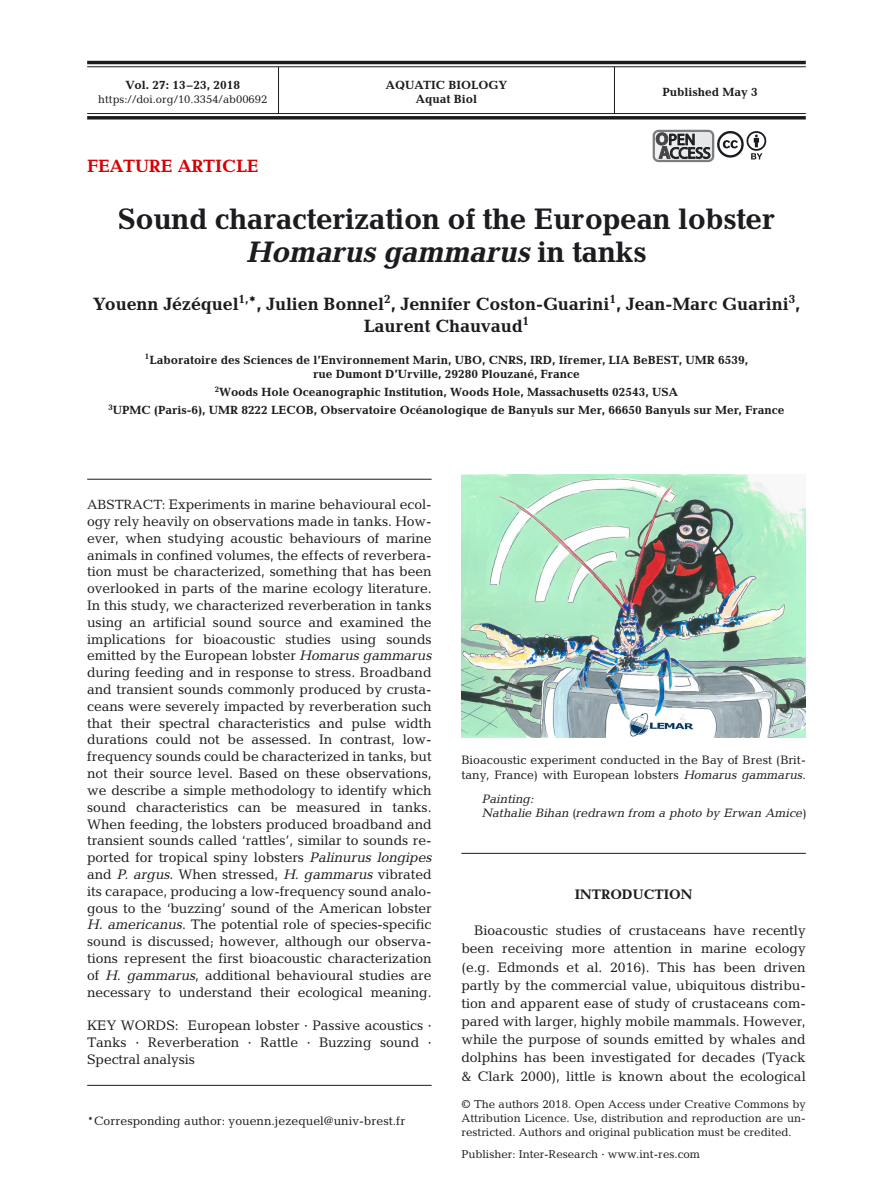
<style>
.page{position:relative;width:893px;height:1178px;background:#fff}
.page>*{position:absolute;margin:0;border:0;box-sizing:border-box;transform-origin:0 0}
.t1{font:700 30px "Candida";letter-spacing:-.02em;color:#1b1c20}
.t2{font:700 30px "Oblique Straight";letter-spacing:-.015em;color:#1b1c20}
.t3{font:700 18px/22.5px "Candida";letter-spacing:-.005em;color:#1b1c20;text-align:center}
.t4{font:700 18px "Candida";letter-spacing:-.005em;color:#d80005}
.t5{font:15.9px/13.5px "Myriad";letter-spacing:-.02em;color:#1b1c20}
.t6{font:13.95px/16.8px "Candida";letter-spacing:-.005em;color:#1b1c20;text-align:justify}
.t7{font:700 13.95px "Candida";color:#1b1c20}
.t8{font:12.3px/14.7px "Candida";color:#1b1c20}
.t9{font:12.3px/14.9px "Oblique Straight Plain";color:#1b1c20}
.t10{font:700 12px/14.4px "Candida";color:#1b1c20;text-align:center}
.t11{font:11.55px/14px "Candida";color:#1b1c20;text-align:justify}
.t12{font:11.25px "Candida";color:#1b1c20}
.s1{font-weight:700;font-size:17.7px;color:#474549}
.s2{font-family:"Candida"}
.s3{font-size:13.5px}
.s4{font-family:"Oblique Straight Plain"}
</style>
<div class="page">
<hr style="left:87px;top:61px;width:719px;height:3px;background:#1b1c20">
<svg style="left:87px;top:116px;width:719px;height:4px;background:#3a3a3e"></svg>
<hr style="left:87px;top:66px;width:719px;height:1px;background:#1b1c20">
<hr style="left:278px;top:67px;width:1px;height:47px;background:#1b1c20">
<hr style="left:87px;top:113px;width:719px;height:1px;background:#1b1c20">
<hr style="left:614px;top:67px;width:1px;height:47px;background:#1b1c20">
<hr style="left:87px;top:479px;width:345px;height:1px;background:#1b1c20">
<hr style="left:87px;top:1085px;width:345px;height:1px;background:#1b1c20">
<img style="left:461px;top:474px;width:345px;height:264px">
<hr style="left:461px;top:853px;width:345px;height:1px;background:#1b1c20">
<div style="left:654px;top:131px;width:59px;height:30px;background:#eaecec;border-radius:5px"></div>
<div style="left:653px;top:130px;width:61px;height:32px;border:2px solid #7d7c80;border-radius:5px"></div>
<svg style="left:717px;top:131px;width:49px;height:28px"></svg>
<p class="t10" style="left:126px;top:79px;width:116px">Vol. 27: 13–23, 2018</p>
<p class="t12" style="left:98px;top:95px;width:171px">https://doi.org/10.3354/ab00692</p>
<p class="t10" style="left:386px;top:79px;width:123px">AQUATIC BIOLOGY<br>Aquat Biol</p>
<p class="t10" style="left:662px;top:86px;width:97px">Published May 3</p>
<p class="t5" style="left:655px;top:134px;width:57px"><span class="s1">O</span>PEN<br><span class="s1">A</span>CCESS</p>
<p class="t4" style="left:87px;top:159px;width:173px">FEATURE ARTICLE</p>
<h1 class="t1" style="left:118px;top:208px;width:659px">Sound characterization of the European lobster</h1>
<h1 class="t2" style="left:246px;top:240px;width:402px">Homarus gammarus <span class="s2">in tanks</span></h1>
<p class="t3" style="left:93px;top:294px;width:709px">Youenn Jézéquel<sup>1,</sup>*, Julien Bonnel<sup>2</sup>, Jennifer Coston-Guarini<sup>1</sup>, Jean-Marc Guarini<sup>3</sup>,<br>Laurent Chauvaud<sup>1</sup></p>
<p class="t10" style="left:145px;top:354px;width:605px"><sup>1</sup>Laboratoire des Sciences de l’Environnement Marin, UBO, CNRS, IRD, Ifremer, LIA BeBEST, UMR 6539, rue Dumont D’Urville, 29280 Plouzané, France</p>
<p class="t10" style="left:108px;top:384px;width:678px;line-height:18px"><sup>2</sup>Woods Hole Oceanographic Institution, Woods Hole, Massachusetts 02543, USA<br><sup>3</sup>UPMC (Paris-6), UMR 8222 LECOB, Observatoire Océanologique de Banyuls sur Mer, 66650 Banyuls sur Mer, France</p>
<p class="t6" style="left:87px;top:497px;width:346px"><span class="s3">ABSTRACT:</span> Experiments in marine behavioural ecol&shy;ogy rely heavily on observations made in tanks. How&shy;ever, when studying acoustic behaviours of marine animals in confined volumes, the effects of reverbera&shy;tion must be characterized, something that has been overlooked in parts of the marine ecology literature.<br>In this study, we characterized reverberation in tanks using an artificial sound source and examined the impli cations for bioacoustic studies using sounds emitted by the European lobster <span class="s4">Homarus gammarus </span>during feeding and in response to stress. Broadband and transient sounds commonly produced by crusta - ceans were severely impacted by reverberation such that their spectral characteristics and pulse width durations could not be assessed. In contrast, low&shy;frequency sounds could be characterized in tanks, but not their source level. Based on these observations, we describe a simple methodology to identify which sound characteristics can be measured in tanks.<br>When feeding, the lobsters produced broadband and transient sounds called ‘rattles’, similar to sounds re&shy;ported for tropical spiny lobsters <span class="s4">Palinurus longipes </span>and <span class="s4">P. argus</span>. When stressed, <span class="s4">H. gammarus</span> vibrated its carapace, producing a low-frequency sound analo&shy;gous to the ‘buzzing’ sound of the American lobster <span class="s4">H. americanus</span>. The potential role of species-specific sound is discussed; however, although our observa&shy;tions represent the first bioacoustic characterization of <span class="s4">H. gammarus</span>, additional behavioural studies are necessary to understand their ecological meaning.</p>
<p class="t6" style="left:87px;top:1018px;width:346px">KEY WORDS: European lobster · Passive acoustics · Tanks · Reverberation · Rattle · Buzzing sound · Spectral analysis</p>
<p class="t8" style="left:87px;top:1114px;width:319px">*Corresponding author: youenn.jezequel@univ-brest.fr</p>
<p class="t8" style="left:461px;top:754px;width:346px">Bioacoustic experiment conducted in the Bay of Brest (Brit&shy;tany, France) with European lobsters <span class="s4">Homarus gammarus</span>.</p>
<p class="t9" style="left:482px;top:792px;width:325px">Painting:<br>Nathalie Bihan (redrawn from a photo by Erwan Amice)</p>
<p class="t7" style="left:575px;top:889px;width:119px">INTRODUCTION</p>
<p class="t6" style="left:461px;top:923px;width:346px;line-height:18.1px;text-indent:13px">Bioacoustic studies of crustaceans have recently been receiving more attention in marine ecology (e.g. Edmonds et al. 2016). This has been driven partly by the commercial value, ubiquitous distribu&shy;tion and apparent ease of study of crustaceans com&shy;pared with larger, highly mobile mammals. However, while the purpose of sounds emitted by whales and dolphins has been investigated for decades (Tyack &amp; Clark 2000), little is known about the ecological</p>
<p class="t11" style="left:461px;top:1098px;width:346px">© The authors 2018. Open Access under Creative Commons by Attribution Licence. Use, distribution and reproduction are un - restricted. Authors and original publication must be credited.</p>
<p class="t11" style="left:461px;top:1148px;width:240px">Publisher: Inter-Research · www.int-res.com</p>
</div>
